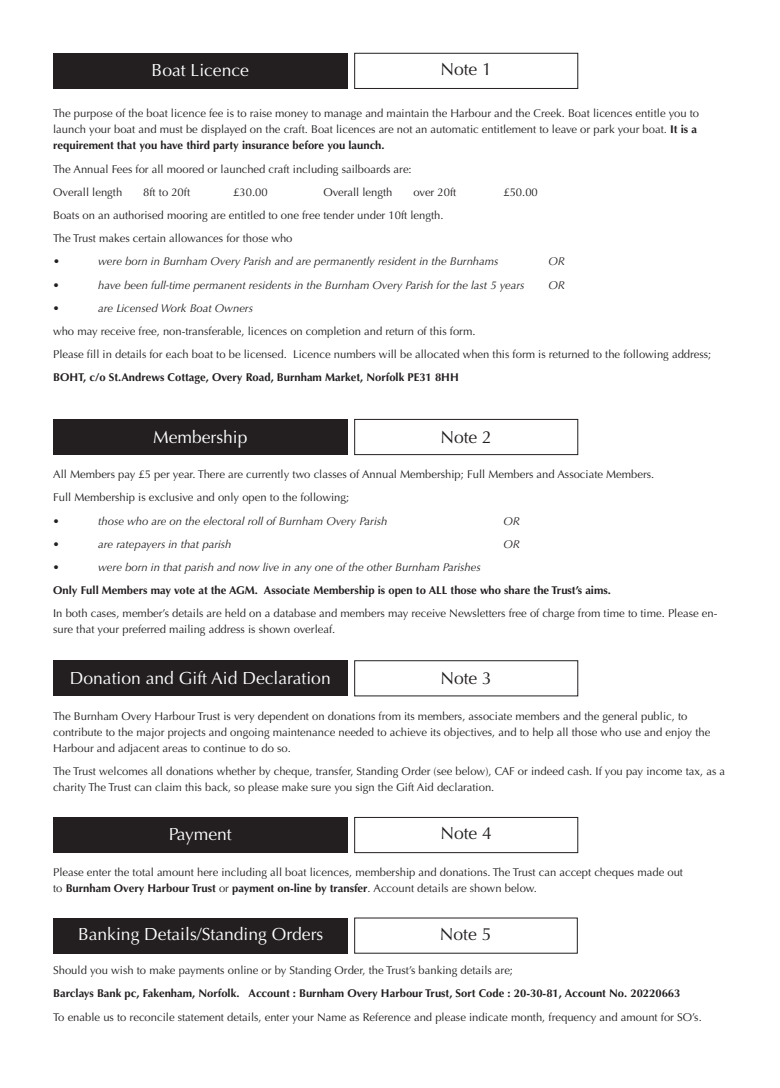
<style>
.page{position:relative;width:780px;height:1088px;background:#fff}
.page>*{position:absolute;margin:0;border:0;box-sizing:border-box;transform-origin:0 0}
.t1{font:17.5px "Optima";color:#fff}
.t2{font:17.5px "Optima";color:#231f20}
.t3{font:11.25px/16.1px "Optima";color:#231f20}
.t4{font:italic 11.25px "Optima";color:#231f20}
.t5{font:700 11.25px "Optima";color:#231f20}
.s1{font-weight:700}
</style>
<div class="page">
<div style="left:354px;top:53px;width:224px;height:36px;border:1px solid #231f20"></div>
<div style="left:53px;top:53px;width:294px;height:36px;background:#231f20"></div>
<div style="left:53px;top:419px;width:294px;height:36px;background:#231f20"></div>
<div style="left:354px;top:419px;width:224px;height:36px;border:1px solid #231f20"></div>
<div style="left:53px;top:660px;width:294px;height:36px;background:#231f20"></div>
<div style="left:354px;top:660px;width:224px;height:36px;border:1px solid #231f20"></div>
<div style="left:53px;top:817px;width:294px;height:36px;background:#231f20"></div>
<div style="left:354px;top:817px;width:224px;height:36px;border:1px solid #231f20"></div>
<div style="left:53px;top:918px;width:294px;height:35px;background:#231f20"></div>
<h1 class="t1" style="left:152px;top:60px;width:99px">Boat Licence</h1>
<h1 class="t2" style="left:440px;top:59px;width:53px">Note 1</h1>
<p class="t3" style="left:53px;top:106px;width:647px">The purpose of the boat licence fee is to raise money to manage and maintain the Harbour and the Creek. Boat licences entitle you to launch your boat and must be displayed on the craft. Boat licences are not an automatic entitlement to leave or park your boat. <span class="s1">It is a requirement that you have third party insurance before you launch.</span></p>
<p class="t3" style="left:53px;top:157px;width:360px;line-height:23.1px">The Annual Fees for all moored or launched craft including sailboards are:<br>Overall length</p>
<p class="t3" style="left:143px;top:184px;width:48px">8ft to 20ft</p>
<p class="t3" style="left:233px;top:184px;width:36px">£30.00</p>
<p class="t3" style="left:323px;top:184px;width:71px">Overall length</p>
<p class="t3" style="left:413px;top:184px;width:44px">over 20ft</p>
<p class="t3" style="left:503px;top:184px;width:36px">£50.00</p>
<p class="t3" style="left:53px;top:204px;width:392px;line-height:23.1px">Boats on an authorised mooring are entitled to one free tender under 10ft length.<br>The Trust makes certain allowances for those who<br>•</p>
<p class="t4" style="left:98px;top:255px;width:402px">were born in Burnham Overy Parish and are permanently resident in the Burnhams</p>
<p class="t4" style="left:548px;top:255px;width:18px">OR</p>
<p class="t4" style="left:53px;top:278px;width:7px">•</p>
<p class="t4" style="left:98px;top:278px;width:428px">have been full-time permanent residents in the Burnham Overy Parish for the last 5 years</p>
<p class="t4" style="left:548px;top:278px;width:18px">OR</p>
<p class="t4" style="left:53px;top:301px;width:7px">•</p>
<p class="t4" style="left:98px;top:301px;width:156px">are Licensed Work Boat Owners</p>
<p class="t3" style="left:53px;top:319px;width:659px;line-height:23.1px">who may receive free, non-transferable, licences on completion and return of this form.<br>Please fill in details for each boat to be licensed. Licence numbers will be allocated when this form is returned to the following address;</p>
<p class="t5" style="left:53px;top:371px;width:407px">BOHT, c/o St.Andrews Cottage, Overy Road, Burnham Market, Norfolk PE31 8HH</p>
<h1 class="t1" style="left:153px;top:427px;width:96px">Membership</h1>
<h1 class="t2" style="left:440px;top:427px;width:53px">Note 2</h1>
<p class="t3" style="left:53px;top:463px;width:602px;line-height:23.1px">All Members pay £5 per year. There are currently two classes of Annual Membership; Full Members and Associate Members.<br>Full Membership is exclusive and only open to the following;</p>
<p class="t4" style="left:53px;top:514px;width:7px">•</p>
<p class="t4" style="left:98px;top:514px;width:290px">those who are on the electoral roll of Burnham Overy Parish</p>
<p class="t4" style="left:503px;top:514px;width:18px">OR</p>
<p class="t4" style="left:53px;top:537px;width:7px">•</p>
<p class="t4" style="left:98px;top:537px;width:135px">are ratepayers in that parish</p>
<p class="t4" style="left:503px;top:537px;width:18px">OR</p>
<p class="t4" style="left:53px;top:560px;width:7px">•</p>
<p class="t4" style="left:98px;top:560px;width:384px">were born in that parish and now live in any one of the other Burnham Parishes</p>
<p class="t5" style="left:53px;top:584px;width:559px">Only Full Members may vote at the AGM. Associate Membership is open to ALL those who share the Trust’s aims.</p>
<p class="t3" style="left:53px;top:605px;width:665px">In both cases, member’s details are held on a database and members may receive Newsletters free of charge from time to time. Please en&shy;sure that your preferred mailing address is shown overleaf.</p>
<h1 class="t1" style="left:70px;top:668px;width:262px">Donation and Gift Aid Declaration</h1>
<h1 class="t2" style="left:440px;top:668px;width:53px">Note 3</h1>
<p class="t3" style="left:53px;top:708px;width:658px">The Burnham Overy Harbour Trust is very dependent on donations from its members, associate members and the general public, to contribute to the major projects and ongoing maintenance needed to achieve its objectives, and to help all those who use and enjoy the<br>Harbour and adjacent areas to continue to do so.</p>
<p class="t3" style="left:53px;top:763px;width:673px">The Trust welcomes all donations whether by cheque, transfer, Standing Order (see below), CAF or indeed cash. If you pay income tax, as a charity The Trust can claim this back, so please make sure you sign the Gift Aid declaration.</p>
<h1 class="t1" style="left:169px;top:824px;width:65px">Payment</h1>
<h1 class="t2" style="left:440px;top:823px;width:53px">Note 4</h1>
<p class="t3" style="left:53px;top:864px;width:631px">Please enter the total amount here including all boat licences, membership and donations. The Trust can accept cheques made out to <span class="s1">Burnham Overy Harbour Trust</span> or <span class="s1">payment on-line by transfer</span>. Account details are shown below.</p>
<h1 class="t1" style="left:78px;top:924px;width:247px">Banking Details/Standing Orders</h1>
<h1 class="t2" style="left:440px;top:924px;width:53px">Note 5</h1>
<p class="t3" style="left:53px;top:962px;width:461px">Should you wish to make payments online or by Standing Order, the Trust’s banking details are;</p>
<p class="t5" style="left:53px;top:987px;width:628px">Barclays Bank pc, Fakenham, Norfolk. Account : Burnham Overy Harbour Trust, Sort Code : 20-30-81, Account No. 20220663</p>
<p class="t3" style="left:53px;top:1009px;width:650px">To enable us to reconcile statement details, enter your Name as Reference and please indicate month, frequency and amount for SO’s.</p>
</div>
